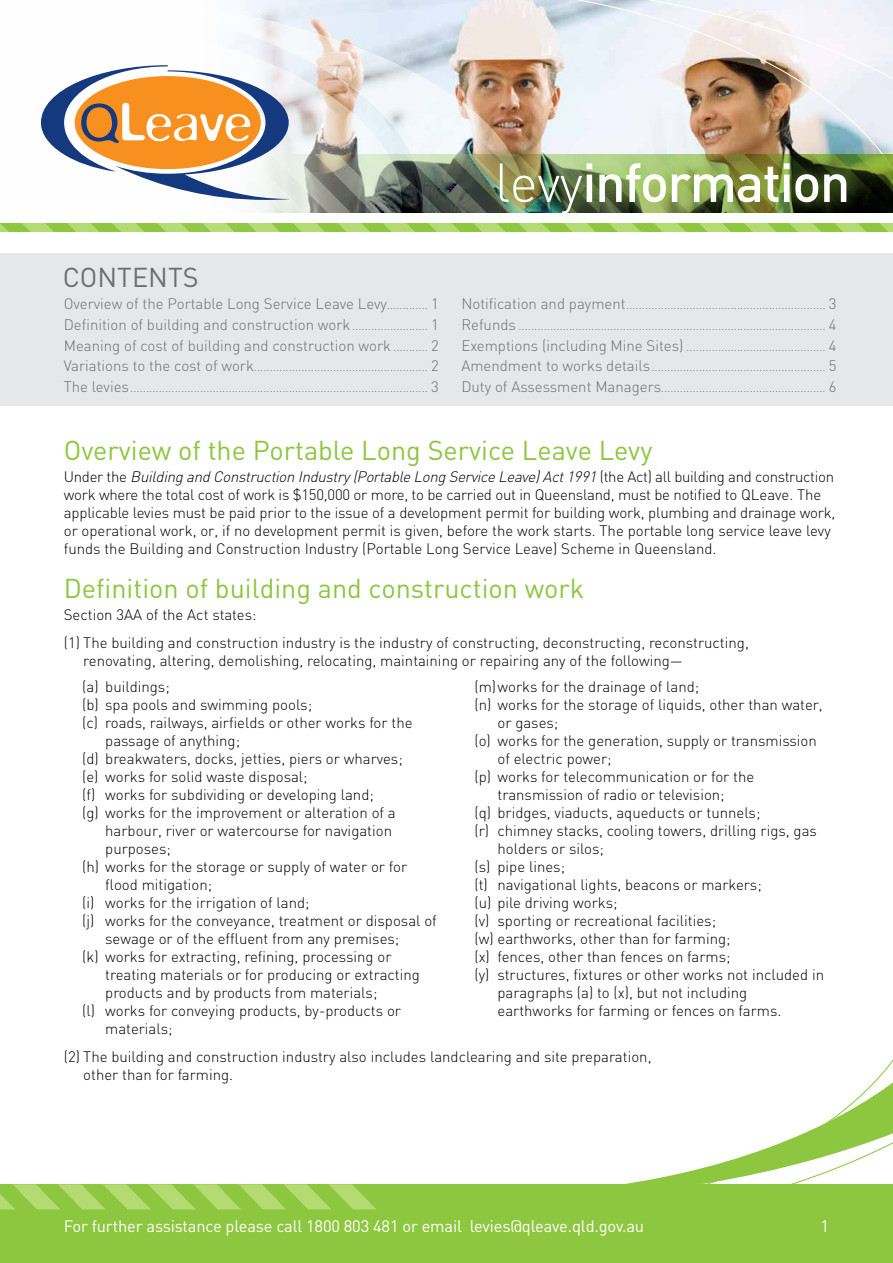
<style>
.page{position:relative;width:893px;height:1263px;background:#fff}
.page>*{position:absolute;margin:0;border:0;box-sizing:border-box;transform-origin:0 0}
.t1{font:500 54px "DIN";letter-spacing:-.03em;color:#fff}
.t2{font:27px "DIN";color:#8dc63f}
.t3{font:27px "DIN";color:#6d6e71}
.t4{font:16.5px "DIN";letter-spacing:-.01em;color:#fff}
.t5{font:300 15px/18px "DIN";color:#000}
.t6{font:300 15px/20.7px "DIN";color:#6d6e71;text-align:justify}
.t7{font:300 12px/20.7px "DIN";color:#6d6e71}
.s1{font-size:12px}
.s2{font-size:15px}
.s3{font-weight:300}
.s4{font-style:italic}
</style>
<div class="page">
<div style="left:0;top:253px;width:893px;height:152px;background:#e6e7e8"></div>
<div style="left:0;top:1184px;width:893px;height:79px;background:#8dc63f"></div>
<svg style="left:625px;top:1059px;width:268px;height:125px"></svg>
<img style="left:240px;top:0;width:653px;height:154px">
<img style="left:328px;top:223px;width:565px;height:9px">
<img style="left:328px;top:154px;width:565px;height:59px">
<div style="left:485px;top:148px;width:374px;height:78px;background:#8dc63f;opacity:.75"></div>
<img style="left:0;top:1184px;width:376px;height:25px">
<svg style="left:0;top:15px;width:328px;height:217px"></svg>
<svg style="left:41px;top:65px;width:248px;height:135px"></svg>
<h2 class="t3" style="left:63px;top:262px;width:35px">CONTENTS</h2>
<p class="t6" style="left:64px;top:293px;width:377px">Overview of the Portable Long Service Leave Levy<span class="s1">.............</span> 1<br>Definition of building and construction work<span class="s1">........................</span> 1<br>Meaning of cost of building and construction work <span class="s1">...........</span> 2</p>
<p class="t7" style="left:64px;top:356px;width:376px"><span class="s2">Variations to the cost of work</span>....................................................... <span class="s2">2<br>The levies</span>.............................................................................................. <span class="s2">3</span></p>
<h1 class="t1" style="left:495px;top:148px;width:357px"><span class="s3">levy</span>information</h1>
<p class="t7" style="left:461px;top:294px;width:376px;text-align:justify"><span class="s2">Notification and payment</span>............................................................... <span class="s2">3<br>Refunds</span> ................................................................................................. <span class="s2">4<br>Exemptions (including Mine Sites)</span> ............................................ <span class="s2">4<br>Amendment to works details</span>....................................................... <span class="s2">5<br>Duty of Assessment Managers</span>.................................................... <span class="s2">6</span></p>
<h2 class="t2" style="left:64px;top:435px;width:590px">Overview of the Portable Long Service Leave Levy</h2>
<p class="t5" style="left:64px;top:468px;width:773px">U n d e r t h e <span class="s4">Building and Construction Industry(PortableLong ServiceLeave)Act1991</span>( t h e Ac t ) a l l b u i l d i n g a n d c o n s t r u c t i o n work where the total cost of work is $150,000 or more, to be carried out in Queensland, must be notified to QLeave. The applicable levies must be paid prior to the issue of a development permit for building work, plumbing and drainage work, or operational work, or, if no development permit is given, before the work starts. The portable long service leave levy funds the Building and Construction Industry (Portable Long Service Leave) Scheme in Queensland.</p>
<h2 class="t2" style="left:64px;top:573px;width:522px">Definition of building and construction work</h2>
<p class="t5" style="left:64px;top:600px;width:687px;line-height:28.5px">Section 3AA of the Act states:<br>(1) The building and construction industry is the industry of constructing, deconstructing, reconstructing,</p>
<p class="t5" style="left:83px;top:652px;width:601px">renovating, altering, demolishing, relocating, maintaining or repairing any of the following—</p>
<p class="t5" style="left:82px;top:677px;width:89px">(a) buildings;</p>
<p class="t5" style="left:82px;top:695px;width:231px">(b) spa pools and swimming pools;</p>
<p class="t5" style="left:82px;top:713px;width:332px">(c) roads, railways, airfields or other works for the</p>
<p class="t5" style="left:105px;top:731px;width:136px">passage of anything;</p>
<p class="t5" style="left:82px;top:749px;width:322px">(d) breakwaters, docks, jetties, piers or wharves;</p>
<p class="t5" style="left:82px;top:767px;width:227px">(e) works for solid waste disposal;</p>
<p class="t5" style="left:82px;top:785px;width:293px">(f) works for subdividing or developing land;</p>
<p class="t5" style="left:82px;top:803px;width:315px">(g) works for the improvement or alteration of a</p>
<p class="t5" style="left:105px;top:821px;width:288px">harbour, river or watercourse for navigation</p>
<p class="t5" style="left:105px;top:839px;width:67px">purposes;</p>
<p class="t5" style="left:82px;top:857px;width:326px">(h) works for the storage or supply of water or for</p>
<p class="t5" style="left:105px;top:875px;width:109px">flood mitigation;</p>
<p class="t5" style="left:82px;top:893px;width:229px">(i) works for the irrigation of land;</p>
<p class="t5" style="left:82px;top:911px;width:356px">(j) works for the conveyance, treatment or disposal of</p>
<p class="t5" style="left:105px;top:929px;width:296px">sewage or of the effluent from any premises;</p>
<p class="t5" style="left:82px;top:947px;width:311px">(k) works for extracting, refining, processing or</p>
<p class="t5" style="left:105px;top:965px;width:316px">treating materials or for producing or extracting</p>
<p class="t5" style="left:105px;top:983px;width:274px">products and by products from materials;</p>
<p class="t5" style="left:82px;top:1001px;width:320px">(l) works for conveying products, by-products or</p>
<p class="t5" style="left:105px;top:1019px;width:69px">materials;</p>
<p class="t5" style="left:474px;top:677px;width:226px">(m)works for the drainage of land;</p>
<p class="t5" style="left:474px;top:695px;width:350px">(n) works for the storage of liquids, other than water,</p>
<p class="t5" style="left:497px;top:713px;width:62px">or gases;</p>
<p class="t5" style="left:474px;top:731px;width:344px">(o) works for the generation, supply or transmission</p>
<p class="t5" style="left:497px;top:749px;width:116px">of electric power;</p>
<p class="t5" style="left:474px;top:767px;width:281px">(p) works for telecommunication or for the</p>
<p class="t5" style="left:497px;top:785px;width:229px">transmission of radio or television;</p>
<p class="t5" style="left:474px;top:803px;width:287px">(q) bridges, viaducts, aqueducts or tunnels;</p>
<p class="t5" style="left:474px;top:821px;width:344px">(r) chimney stacks, cooling towers, drilling rigs, gas</p>
<p class="t5" style="left:497px;top:839px;width:108px">holders or silos;</p>
<p class="t5" style="left:474px;top:857px;width:92px">(s) pipe lines;</p>
<p class="t5" style="left:474px;top:875px;width:289px">(t) navigational lights, beacons or markers;</p>
<p class="t5" style="left:474px;top:893px;width:145px">(u) pile driving works;</p>
<p class="t5" style="left:474px;top:911px;width:243px">(v) sporting or recreational facilities;</p>
<p class="t5" style="left:474px;top:929px;width:258px">(w) earthworks, other than for farming;</p>
<p class="t5" style="left:474px;top:947px;width:257px">(x) fences, other than fences on farms;</p>
<p class="t5" style="left:474px;top:965px;width:351px">(y) structures, fixtures or other works not included in</p>
<p class="t5" style="left:497px;top:983px;width:251px">paragraphs (a) to (x), but not including</p>
<p class="t5" style="left:497px;top:1001px;width:285px">earthworks for farming or fences on farms.</p>
<p class="t5" style="left:83px;top:1048px;width:570px;text-indent:-20px">(2) The building and construction industry also includes landclearing and site preparation, other than for farming.</p>
<p class="t4" style="left:64px;top:1217px;width:582px">For further assistance please call 1800 803 481 or email levies@qleave.qld.gov.au</p>
<p class="t4" style="left:821px;top:1217px;width:10px">1</p>
</div>
